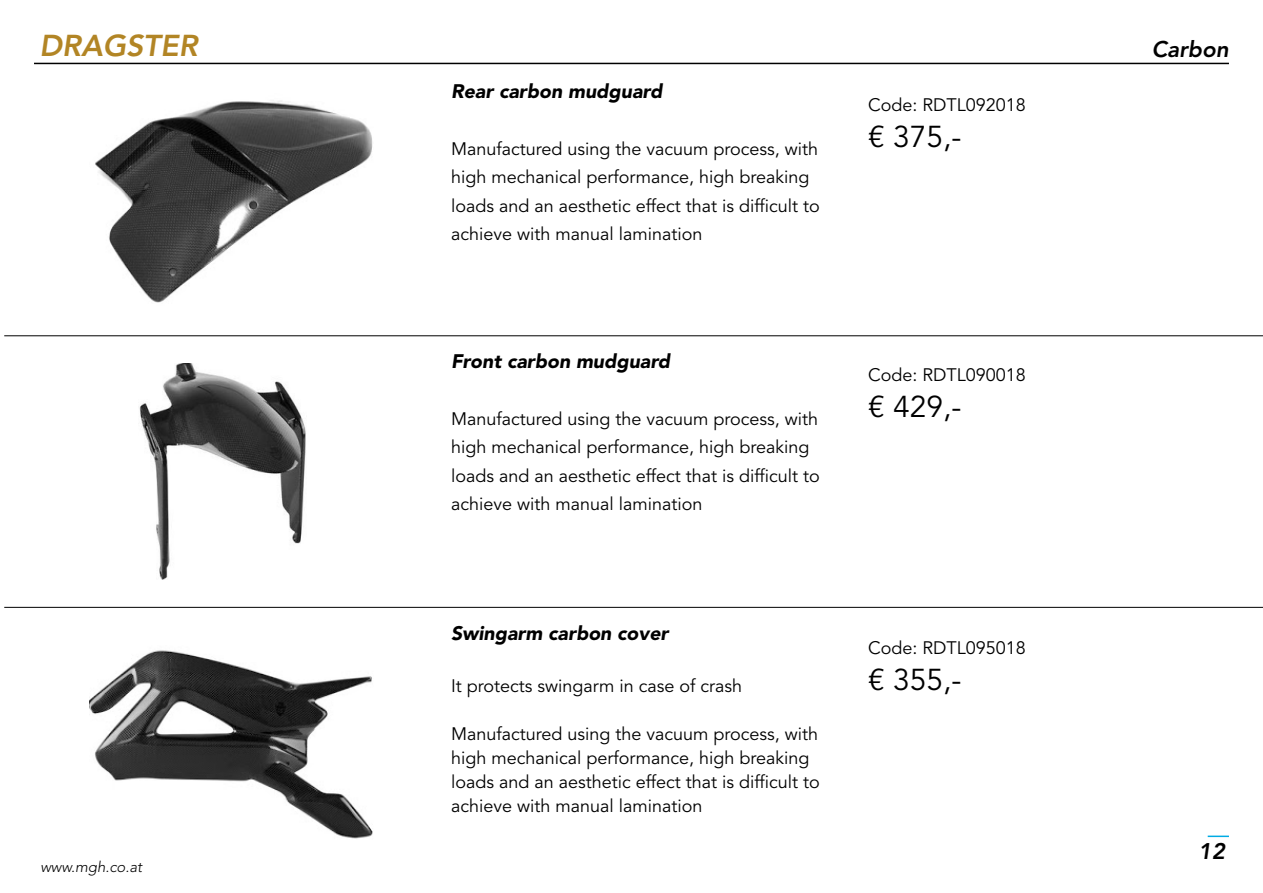
<style>
.page{position:relative;width:1263px;height:893px;background:#fff}
.page>*{position:absolute;margin:0;border:0;box-sizing:border-box;transform-origin:0 0}
.t1{font:30px "Avenir LT Std";color:#000}
.t2{font:italic 800 30px "Avenir LT Std";color:#b28525}
.t3{font:italic 800 22.5px "Avenir LT Std";color:#000}
.t4{font:italic 900 19.5px "Avenir LT Std";color:#000}
.t5{font:18px/28.5px "Avenir LT Std";color:#000}
.t6{font:italic 300 15px "Avenir LT Std";color:#000}
</style>
<div class="page">
<hr style="left:34px;top:63px;width:1195px;height:1px;background:#000">
<svg style="left:1208px;top:836px;width:21px;height:1px"></svg>
<hr style="left:4px;top:607px;width:1259px;height:1px;background:#000">
<hr style="left:4px;top:336px;width:1259px;height:1px;background:#000">
<img style="left:89px;top:650px;width:284px;height:189px">
<img style="left:139px;top:364px;width:167px;height:216px">
<img style="left:95px;top:100px;width:278px;height:203px">
<h1 class="t2" style="left:39px;top:28px;width:160px">DRAGSTER</h1>
<p class="t6" style="left:40px;top:858px;width:103px">www.mgh.co.at</p>
<p class="t4" style="left:451px;top:79px;width:213px">Rear carbon mudguard</p>
<p class="t5" style="left:451px;top:135px;width:370px">Manufactured using the vacuum process, with high mechanical performance, high breaking loads and an aesthetic effect that is difficult to achieve with manual lamination</p>
<p class="t4" style="left:451px;top:349px;width:221px">Front carbon mudguard</p>
<p class="t5" style="left:451px;top:405px;width:370px">Manufactured using the vacuum process, with high mechanical performance, high breaking loads and an aesthetic effect that is difficult to achieve with manual lamination</p>
<p class="t4" style="left:451px;top:621px;width:219px">Swingarm carbon cover</p>
<p class="t5" style="left:451px;top:672px;width:293px">It protects swingarm in case of crash</p>
<p class="t5" style="left:451px;top:723px;width:370px;line-height:24px">Manufactured using the vacuum process, with high mechanical performance, high breaking loads and an aesthetic effect that is difficult to achieve with manual lamination</p>
<p class="t5" style="left:868px;top:91px;width:159px">Code: RDTL092018</p>
<h1 class="t1" style="left:868px;top:120px;width:95px">€ 375,-</h1>
<p class="t5" style="left:868px;top:361px;width:159px">Code: RDTL090018</p>
<h1 class="t1" style="left:868px;top:390px;width:95px">€ 429,-</h1>
<p class="t5" style="left:868px;top:634px;width:159px">Code: RDTL095018</p>
<h1 class="t1" style="left:868px;top:662px;width:95px">€ 355,-</h1>
<p class="t3" style="left:1152px;top:36px;width:79px">Carbon</p>
<p class="t3" style="left:1198px;top:837px;width:28px">12</p>
</div>
